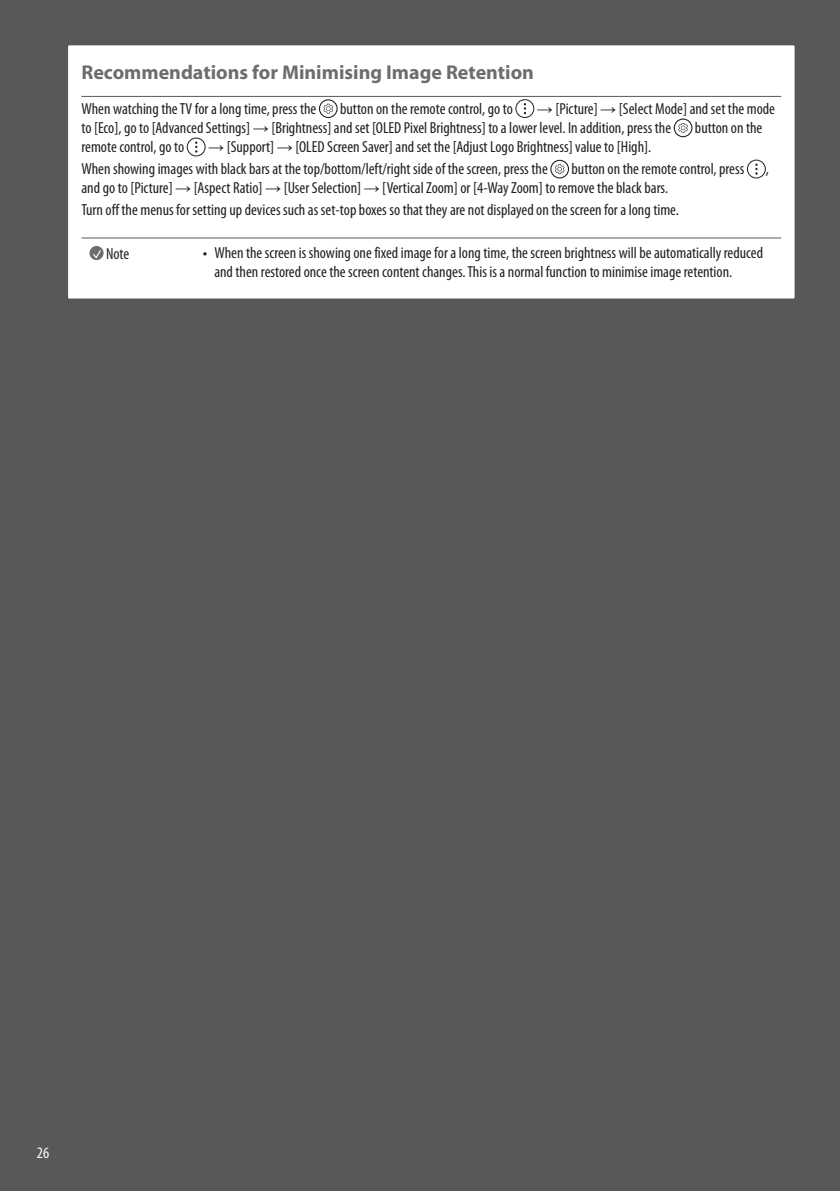
<style>
.page{position:relative;width:840px;height:1191px;background:#fff}
.page>*{position:absolute;margin:0;border:0;box-sizing:border-box;transform-origin:0 0}
.t1{font:700 20px "Myriad Pro";color:#6c6d70}
.t2{font:condensed 16px/19.2px "Myriad Pro";color:#231f20}
.Page_Number_Left{font:condensed 16px "Myriad Pro";color:#fff}
.s1{font-family:"Arial";font-stretch:normal}
.s2{font-family:"LG Smart";font-stretch:normal}
</style>
<div class="page">
<div style="left:0;top:0;width:839px;height:1191px;background:#57585a"></div>
<div style="left:69px;top:46px;width:724px;height:251px;background:#fff"></div>
<hr style="left:81px;top:96px;width:699px;height:1px;background:#57585a">
<div style="left:319px;top:99px;width:18px;height:19px;border:1px solid #231f20;border-radius:50%"></div>
<svg style="left:323px;top:104px;width:10px;height:10px"></svg>
<div style="left:515px;top:99px;width:19px;height:19px;border:1px solid #231f20;border-radius:50%"></div>
<svg style="left:523px;top:103px;width:3px;height:11px"></svg>
<div style="left:673px;top:118px;width:19px;height:19px;border:1px solid #231f20;border-radius:50%"></div>
<svg style="left:678px;top:123px;width:9px;height:10px"></svg>
<div style="left:187px;top:138px;width:18px;height:18px;border:1px solid #231f20;border-radius:50%"></div>
<svg style="left:195px;top:141px;width:3px;height:12px"></svg>
<div style="left:550px;top:160px;width:18px;height:18px;border:1px solid #231f20;border-radius:50%"></div>
<svg style="left:554px;top:164px;width:10px;height:10px"></svg>
<div style="left:746px;top:160px;width:19px;height:18px;border:1px solid #231f20;border-radius:50%"></div>
<svg style="left:755px;top:163px;width:2px;height:12px"></svg>
<hr style="left:81px;top:238px;width:114px;height:1px;background:#57585a">
<hr style="left:195px;top:238px;width:585px;height:1px;background:#57585a">
<svg style="left:89px;top:246px;width:15px;height:14px"></svg>
<svg style="left:92px;top:249px;width:10px;height:10px"></svg>
<div style="left:68px;top:45px;width:726px;height:253px;border:2px solid #fff"></div>
<p class="t1" style="left:81px;top:61px;width:454px">Recommendations for Minimising Image Retention</p>
<p class="t2" style="left:81px;top:99px;width:236px">When watching the TV for a long time, press the</p>
<p class="t2" style="left:340px;top:99px;width:174px">button on the remote control, go to</p>
<p class="t2" style="left:81px;top:99px;width:694px;text-indent:455px"><span class="s1">→</span> [Picture] <span class="s1">→</span> [Select Mode] and set the mode to [Eco], go to [Advanced Settings] <span class="s1">→</span> [Brightness] and set [OLED Pixel Brightness] to a lower level. In addition, press the</p>
<p class="t2" style="left:694px;top:118px;width:69px">button on the</p>
<p class="t2" style="left:81px;top:136px;width:571px;line-height:22px;text-indent:127px"><span class="s1">→</span> [Support] <span class="s1">→</span> [OLED Screen Saver] and set the [Adjust Logo Brightness] value to [High].<br>When showing images with black bars at the top/bottom/left/right side of the screen, press the</p>
<p class="t2" style="left:81px;top:138px;width:104px">remote control, go to</p>
<p class="t2" style="left:571px;top:160px;width:174px">button on the remote control, press</p>
<p class="t2" style="left:765px;top:160px;width:5px">,</p>
<p class="t2" style="left:81px;top:177px;width:598px;line-height:22px">and go to [Picture] <span class="s1">→</span> [Aspect Ratio] <span class="s1">→</span> [User Selection] <span class="s1">→</span> [Vertical Zoom] or [4-Way Zoom] to remove the black bars.<br>Turn off the menus for setting up devices such as set-top boxes so that they are not displayed on the screen for a long time.</p>
<p class="t2" style="left:106px;top:244px;width:25px">Note</p>
<p class="t2" style="left:214px;top:243px;width:550px;text-indent:-11px"><span class="s2">•</span> When the screen is showing one fixed image for a long time, the screen brightness will be automatically reduced and then restored once the screen content changes. This is a normal function to minimise image retention.</p>
<p class="Page_Number_Left" style="left:37px;top:1143px;width:14px">26</p>
</div>
